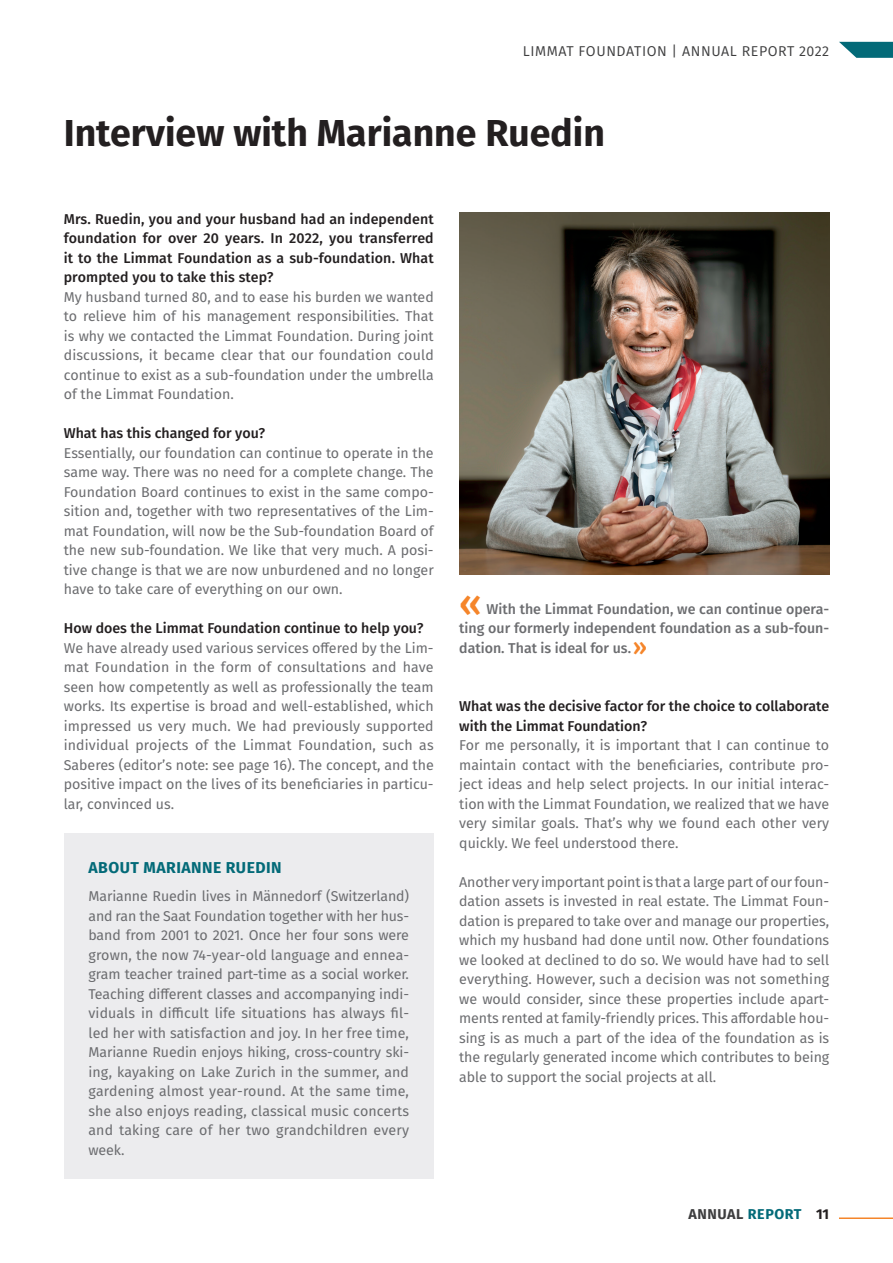
<style>
.page{position:relative;width:893px;height:1263px;background:#fff}
.page>*{position:absolute;margin:0;border:0;box-sizing:border-box;transform-origin:0 0}
.t1{font:700 37.5px "Fira Sans";color:#231f20}
.t2{font:500 37.5px "Fira Sans";color:#f5852a}
.t3{font:700 15.75px "Fira Sans";letter-spacing:.03em;color:#036a78}
.t4{font:14.25px/19.5px "Fira Sans";color:#6c6d70;text-align:justify}
.t5{font:500 14.25px/19.5px "Fira Sans";color:#231f20;text-align:justify}
.t6{font:500 14.25px/19.5px "Fira Sans";color:#6c6d70;text-align:justify}
.t7{font:14.25px "Fira Sans";letter-spacing:.04em;color:#3e3e3f}
.t8{font:700 14.25px "Fira Sans";letter-spacing:.04em;color:#3e3e3f}
.s1{font-size:24px;color:#f5852a}
.s2{color:#036a78}
.s3{color:#231f20}
</style>
<div class="page">
<hr style="left:839px;top:1217px;width:54px;height:2px;background:#f5852a">
<svg style="left:839px;top:42px;width:54px;height:16px"></svg>
<img style="left:459px;top:212px;width:370px;height:363px">
<div style="left:64px;top:834px;width:370px;height:345px;background:#ececee"></div>
<p class="t7" style="left:523px;top:41px;width:308px">LIMMAT FOUNDATION | ANNUAL REPORT 2022</p>
<h1 class="t1" style="left:64px;top:101px;width:543px">Interview with Marianne Ruedin</h1>
<p class="t5" style="left:64px;top:208px;width:371px">Mrs. Ruedin, you and your husband had an independent foundation for over 20 years. In 2022, you transferred it to the Limmat Foundation as a sub-foundation. What prompted you to take this step?</p>
<p class="t4" style="left:64px;top:287px;width:371px">My husband turned 80, and to ease his burden we wanted to relieve him of his management responsibilities. That is why we contacted the Limmat Foundation. During joint discussions, it became clear that our foundation could continue to exist as a sub-foundation under the umbrella of the Limmat Foundation.</p>
<p class="t5" style="left:64px;top:423px;width:203px">What has this changed for you?</p>
<p class="t4" style="left:64px;top:443px;width:371px;text-align:left">Essentially, our foundation can continue to operate in the same way. There was no need for a complete change. The Foundation Board continues to exist in the same compo&shy;sition and, together with two representatives of the Lim&shy;mat Foundation, will now be the Sub-foundation Board of the new sub-foundation. We like that very much. A posi&shy;tive change is that we are now unburdened and no longer have to take care of everything on our own.</p>
<p class="t5" style="left:64px;top:618px;width:361px">How does the Limmat Foundation continue to help you?</p>
<p class="t4" style="left:64px;top:637px;width:371px">We have already used various services offered by the Lim&shy;mat Foundation in the form of consultations and have seen how competently as well as professionally the team works. Its expertise is broad and well-established, which impressed us very much. We had previously supported individual projects of the Limmat Foundation, such as Saberes (editor’s note: see page 16). The concept, and the positive impact on the lives of its beneficiaries in particu&shy;lar, convinced us.</p>
<p class="t3" style="left:89px;top:854px;width:195px">ABOUT MARIANNE RUEDIN</p>
<p class="t4" style="left:88px;top:886px;width:322px;text-align:left">Marianne Ruedin lives in Männedorf (Switzerland) and ran the Saat Foundation together with her hus&shy;band from 2001 to 2021. Once her four sons were grown, the now 74-year-old language and ennea&shy;gram teacher trained part-time as a social worker.<br>Teaching different classes and accompanying indi&shy;viduals in difficult life situations has always fil&shy;led her with satisfaction and joy. In her free time, Marianne Ruedin enjoys hiking, cross-country ski&shy;ing, kayaking on Lake Zurich in the summer, and gardening almost year-round. At the same time, she also enjoys reading, classical music concerts and taking care of her two grandchildren every week.</p>
<h1 class="t2" style="left:459px;top:573px;width:24px">«</h1>
<p class="t6" style="left:459px;top:598px;width:371px;text-indent:27px">With the Limmat Foundation, we can continue opera&shy;ting our formerly independent foundation as a sub-foun&shy;dation. That is ideal for us.<span class="s1">»</span></p>
<p class="t5" style="left:459px;top:696px;width:371px">What was the decisive factor for the choice to collaborate with the Limmat Foundation?</p>
<p class="t4" style="left:459px;top:735px;width:371px">For me personally, it is important that I can continue to maintain contact with the beneficiaries, contribute pro&shy;ject ideas and help select projects. In our initial interac&shy;tion with the Limmat Foundation, we realized that we have very similar goals. That’s why we found each other very quickly. We feel understood there.</p>
<p class="t4" style="left:459px;top:871px;width:371px">Another very important point is that a large part of our foun&shy;dation assets is invested in real estate. The Limmat Foun&shy;dation is prepared to take over and manage our properties, which my husband had done until now. Other foundations we looked at declined to do so. We would have had to sell everything. However, such a decision was not something we would consider, since these properties include apart&shy;ments rented at family-friendly prices. This affordable hou&shy;sing is as much a part of the idea of the foundation as is the regularly generated income which contributes to being able to support the social projects at all.</p>
<p class="t8" style="left:688px;top:1202px;width:142px">ANNUAL <span class="s2">REPORT</span> <span class="s3">11</span></p>
</div>
